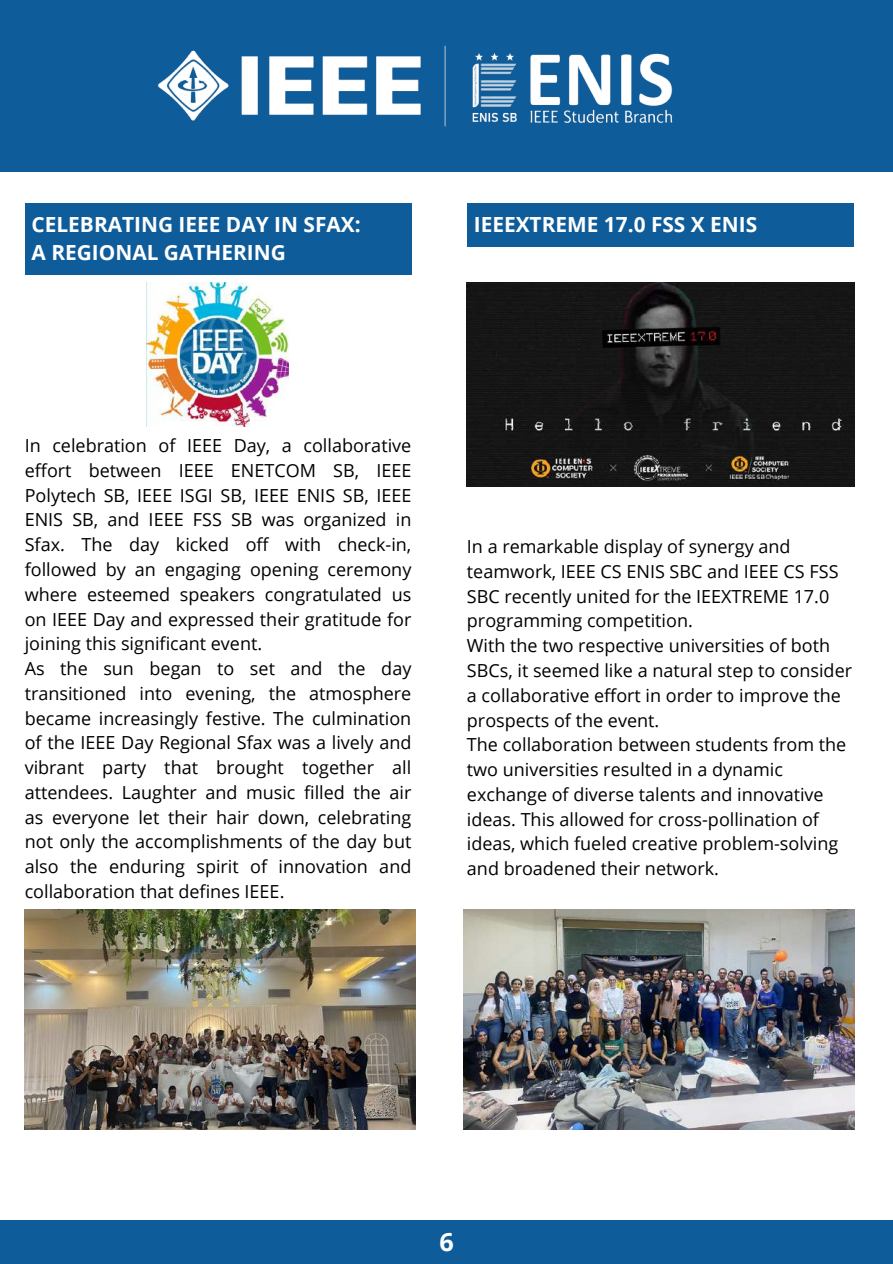
<style>
.page{position:relative;width:893px;height:1264px;background:#fff}
.page>*{position:absolute;margin:0;border:0;box-sizing:border-box;transform-origin:0 0}
.t1{font:700 25.2px "Open Sans";color:#fff}
.t2{font:700 20.85px/28.2px "Open Sans";color:#fff}
.t3{font:18px/24.8px "Open Sans";color:#000}
</style>
<div class="page">
<div style="left:0;top:1220px;width:892px;height:43px;background:#0f5c9a"></div>
<div style="left:0;top:0;width:892px;height:172px;background:#0f5c9a"></div>
<img style="left:157px;top:45px;width:516px;height:82px">
<div style="left:467px;top:203px;width:386px;height:43px;background:#0f5c9a"></div>
<div style="left:25px;top:203px;width:386px;height:71px;background:#0f5c9a"></div>
<img style="left:147px;top:282px;width:142px;height:144px">
<img style="left:25px;top:909px;width:390px;height:220px">
<img style="left:467px;top:282px;width:387px;height:204px">
<img style="left:463px;top:909px;width:391px;height:220px">
<p class="t2" style="left:32px;top:210px;width:330px">CELEBRATING IEEE DAY IN SFAX:<br>A REGIONAL GATHERING</p>
<p class="t2" style="left:473px;top:210px;width:285px">IEEEXTREME 17.0 FSS X ENIS</p>
<p class="t3" style="left:25px;top:433px;width:388px">In celebration of IEEE Day, a collaborative effort between IEEE ENETCOM SB, IEEE Polytech SB, IEEE ISGI SB, IEEE ENIS SB, IEEE ENIS SB, and IEEE FSS SB was organized in Sfax. The day kicked off with check-in, followed by an engaging opening ceremony where esteemed speakers congratulated us on IEEE Day and expressed their gratitude for joining this significant event.<br>As the sun began to set and the day transitioned into evening, the atmosphere became increasingly festive. The culmination of the IEEE Day Regional Sfax was a lively and vibrant party that brought together all attendees. Laughter and music filled the air as everyone let their hair down, celebrating not only the accomplishments of the day but also the enduring spirit of innovation and collaboration that defines IEEE.</p>
<p class="t3" style="left:467px;top:534px;width:386px">In a remarkable display of synergy and teamwork, IEEE CS ENIS SBC and IEEE CS FSS SBC recently united for the IEEXTREME 17.0 programming competition.<br>With the two respective universities of both SBCs, it seemed like a natural step to consider a collaborative effort in order to improve the prospects of the event.<br>The collaboration between students from the two universities resulted in a dynamic exchange of diverse talents and innovative ideas. This allowed for cross-pollination of ideas, which fueled creative problem-solving and broadened their network.</p>
<h1 class="t1" style="left:439px;top:1223px;width:16px">6</h1>
</div>
